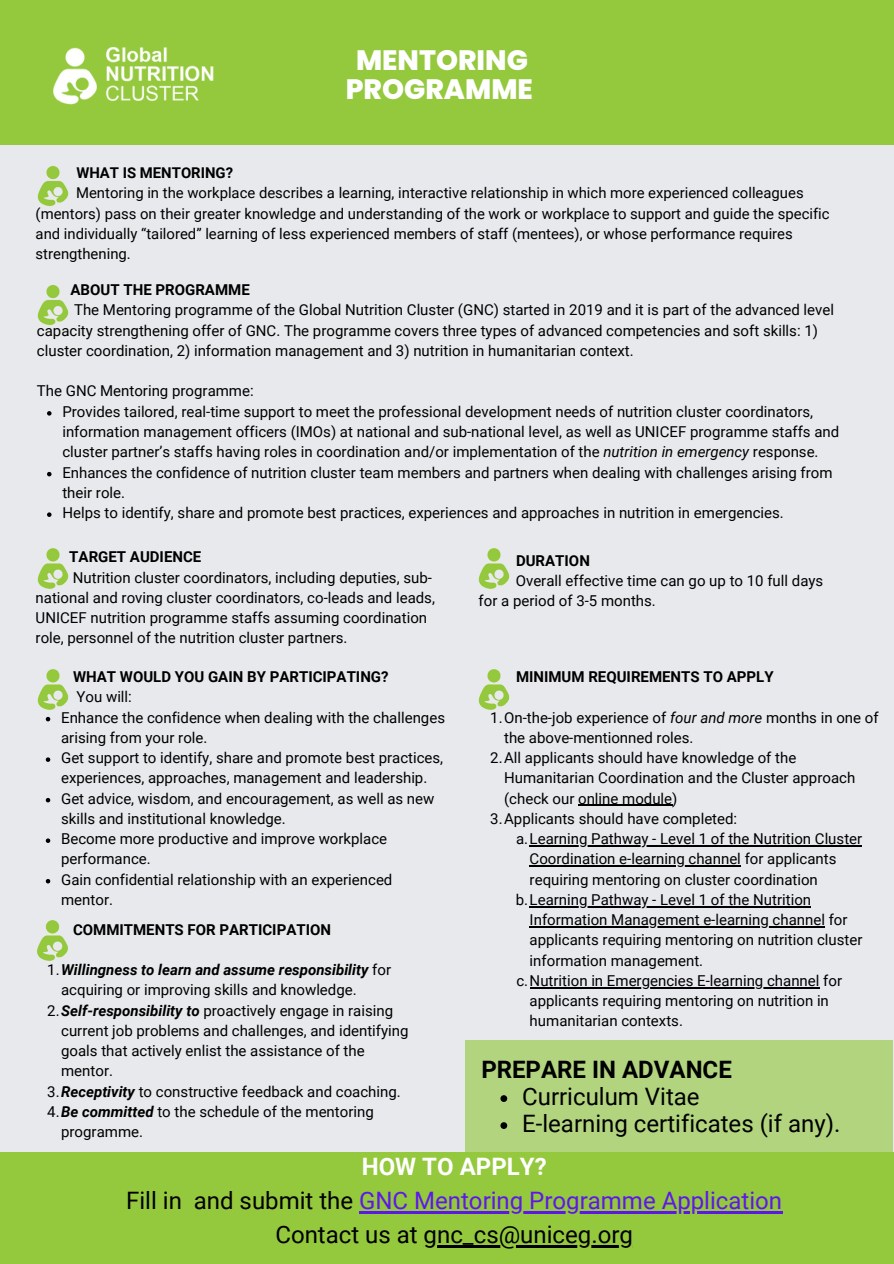
<style>
.page{position:relative;width:894px;height:1264px;background:#fff}
.page>*{position:absolute;margin:0;border:0;box-sizing:border-box;transform-origin:0 0}
.t1{font:800 28.05px/29.1px "Poppins";color:#fff;text-align:center}
.t2{font:24px "Roboto";color:#000}
.t3{font:24px "Roboto";color:#5e17eb}
.t4{font:700 24px "Roboto";color:#000}
.t5{font:700 24px "Roboto";color:#fff}
.t6{font:15px/20.2px "Roboto";color:#000}
.t7{font:700 15px "Roboto";color:#000}
.t8{font:14.85px/20.1px "Roboto";color:#000}
.t9{font:700 14.85px "Roboto";color:#000}
.s1{font-style:italic}
.s2{font-weight:700;font-style:italic}
.s3{color:#000}
</style>
<div class="page">
<div style="left:0;top:0;width:893px;height:1263px;background:#e7e9ec"></div>
<div style="left:0;top:0;width:893px;height:145px;background:#94c83d"></div>
<img style="left:53px;top:47px;width:161px;height:58px">
<svg style="left:47px;top:411px;width:4px;height:4px"></svg>
<svg style="left:47px;top:472px;width:4px;height:4px"></svg>
<svg style="left:47px;top:512px;width:4px;height:5px"></svg>
<svg style="left:46px;top:718px;width:4px;height:3px"></svg>
<svg style="left:46px;top:757px;width:4px;height:5px"></svg>
<svg style="left:46px;top:798px;width:4px;height:4px"></svg>
<svg style="left:46px;top:838px;width:4px;height:5px"></svg>
<svg style="left:46px;top:879px;width:4px;height:4px"></svg>
<div style="left:465px;top:1039px;width:427px;height:115px;background:#b2d47e"></div>
<div style="left:0;top:1152px;width:893px;height:111px;background:#94c83d"></div>
<hr style="left:359px;top:1211px;width:423px;height:2px;background:#5e17eb">
<hr style="left:423px;top:1244px;width:209px;height:3px;background:#000">
<hr style="left:578px;top:804px;width:94px;height:1px;background:#000">
<hr style="left:529px;top:845px;width:333px;height:1px;background:#000">
<hr style="left:529px;top:865px;width:211px;height:1px;background:#000">
<hr style="left:529px;top:906px;width:195px;height:1px;background:#000">
<hr style="left:724px;top:906px;width:87px;height:1px;background:#000">
<hr style="left:529px;top:926px;width:295px;height:1px;background:#000">
<hr style="left:529px;top:987px;width:290px;height:1px;background:#000">
<svg style="left:500px;top:1095px;width:7px;height:6px"></svg>
<svg style="left:500px;top:1122px;width:7px;height:6px"></svg>
<img style="left:37px;top:166px;width:32px;height:40px">
<img style="left:37px;top:285px;width:32px;height:40px">
<img style="left:37px;top:548px;width:32px;height:41px">
<img style="left:478px;top:669px;width:32px;height:41px">
<img style="left:37px;top:669px;width:32px;height:49px">
<img style="left:478px;top:548px;width:32px;height:41px">
<img style="left:37px;top:920px;width:31px;height:41px">
<p class="t1" style="left:345px;top:45px;width:189px">MENTORING<br>PROGRAMME</p>
<p class="t9" style="left:76px;top:165px;width:158px">WHAT IS MENTORING?</p>
<p class="t8" style="left:36px;top:183px;width:795px;text-indent:40px">Mentoring in the workplace describes a learning, interactive relationship in which more experienced colleagues (mentors) pass on their greater knowledge and understanding of the work or workplace to support and guide the specific and individually “tailored” learning of less experienced members of staff (mentees), or whose performance requires strengthening.</p>
<p class="t7" style="left:70px;top:281px;width:181px">ABOUT THE PROGRAMME</p>
<p class="t6" style="left:37px;top:300px;width:798px;text-indent:37px">The Mentoring programme of the Global Nutrition Cluster (GNC) started in 2019 and it is part of the advanced level capacity strengthening offer of GNC. The programme covers three types of advanced competencies and soft skills: 1) cluster coordination, 2) information management and 3) nutrition in humanitarian context.</p>
<p class="t6" style="left:37px;top:381px;width:218px">The GNC Mentoring programme:</p>
<p class="t6" style="left:62px;top:401px;width:778px">Provides tailored, real-time support to meet the professional development needs of nutrition cluster coordinators, information management officers (IMOs) at national and sub-national level, as well as UNICEF programme staffs and cluster partner’s staffs having roles in coordination and/or implementation of the <span class="s1">nutrition in emergency</span> response.</p>
<p class="t6" style="left:62px;top:462px;width:771px">Enhances the confidence of nutrition cluster team members and partners when dealing with challenges arising from their role.</p>
<p class="t6" style="left:62px;top:503px;width:722px">Helps to identify, share and promote best practices, experiences and approaches in nutrition in emergencies.</p>
<p class="t7" style="left:69px;top:548px;width:133px">TARGET AUDIENCE</p>
<p class="t6" style="left:36px;top:567px;width:401px;text-indent:37px">Nutrition cluster coordinators, including deputies, sub&shy;national and roving cluster coordinators, co-leads and leads, UNICEF nutrition programme staffs assuming coordination role, personnel of the nutrition cluster partners.</p>
<p class="t7" style="left:516px;top:552px;width:75px">DURATION</p>
<p class="t6" style="left:478px;top:570px;width:346px;text-indent:37px">Overall effective time can go up to 10 full days for a period of 3-5 months.</p>
<p class="t7" style="left:73px;top:668px;width:317px">WHAT WOULD YOU GAIN BY PARTICIPATING?</p>
<p class="t6" style="left:76px;top:687px;width:57px">You will:</p>
<p class="t6" style="left:61px;top:707px;width:385px">Enhance the confidence when dealing with the challenges arising from your role.</p>
<p class="t6" style="left:61px;top:747px;width:383px">Get support to identify, share and promote best practices, experiences, approaches, management and leadership.</p>
<p class="t6" style="left:61px;top:788px;width:375px">Get advice, wisdom, and encouragement, as well as new skills and institutional knowledge.</p>
<p class="t6" style="left:61px;top:828px;width:327px">Become more productive and improve workplace performance.</p>
<p class="t6" style="left:61px;top:869px;width:332px">Gain confidential relationship with an experienced mentor.</p>
<p class="t7" style="left:73px;top:920px;width:259px">COMMITMENTS FOR PARTICIPATION</p>
<p class="t6" style="left:61px;top:959px;width:331px;text-indent:-14px">1.<span class="s2">Willingness to learn and assume responsibility</span> for acquiring or improving skills and knowledge.</p>
<p class="t6" style="left:61px;top:1000px;width:349px;text-indent:-14px">2.<span class="s2">Self-responsibility to</span> proactively engage in raising current job problems and challenges, and identifying goals that actively enlist the assistance of the mentor.</p>
<p class="t6" style="left:47px;top:1081px;width:355px">3.<span class="s2">Receptivity</span> to constructive feedback and coaching.</p>
<p class="t6" style="left:61px;top:1101px;width:314px;text-indent:-14px">4.<span class="s2">Be committed</span> to the schedule of the mentoring programme.</p>
<p class="t5" style="left:361px;top:1152px;width:186px">HOW TO APPLY?</p>
<p class="t3" style="left:126px;top:1186px;width:657px"><span class="s3">Fill in and submit the</span> GNC Mentoring Programme Application</p>
<p class="t2" style="left:275px;top:1220px;width:359px">Contact us at gnc_cs@uniceg.org</p>
<p class="t7" style="left:516px;top:668px;width:259px">MINIMUM REQUIREMENTS TO APPLY</p>
<p class="t6" style="left:504px;top:707px;width:376px;text-indent:-14px">1.On-the-job experience of <span class="s1">four and more</span> months in one of the above-mentionned roles.</p>
<p class="t6" style="left:504px;top:747px;width:352px;text-indent:-14px">2.All applicants should have knowledge of the<br>Humanitarian Coordination and the Cluster approach (check our online module)</p>
<p class="t6" style="left:490px;top:808px;width:248px">3.Applicants should have completed:</p>
<p class="t6" style="left:529px;top:828px;width:334px;text-indent:-14px">a.Learning Pathway - Level 1 of the Nutrition Cluster<br>Coordination e-learning channel for applicants requiring mentoring on cluster coordination</p>
<p class="t6" style="left:529px;top:889px;width:334px;text-indent:-14px">b.Learning Pathway - Level 1 of the Nutrition Information Management e-learning channel for applicants requiring mentoring on nutrition cluster information management.</p>
<p class="t6" style="left:529px;top:970px;width:314px;text-indent:-13px">c.Nutrition in Emergencies E-learning channel for applicants requiring mentoring on nutrition in humanitarian contexts.</p>
<p class="t4" style="left:481px;top:1056px;width:252px">PREPARE IN ADVANCE</p>
<p class="t2" style="left:522px;top:1083px;width:179px">Curriculum Vitae</p>
<p class="t2" style="left:522px;top:1110px;width:319px">E-learning certificates (if any).</p>
</div>
